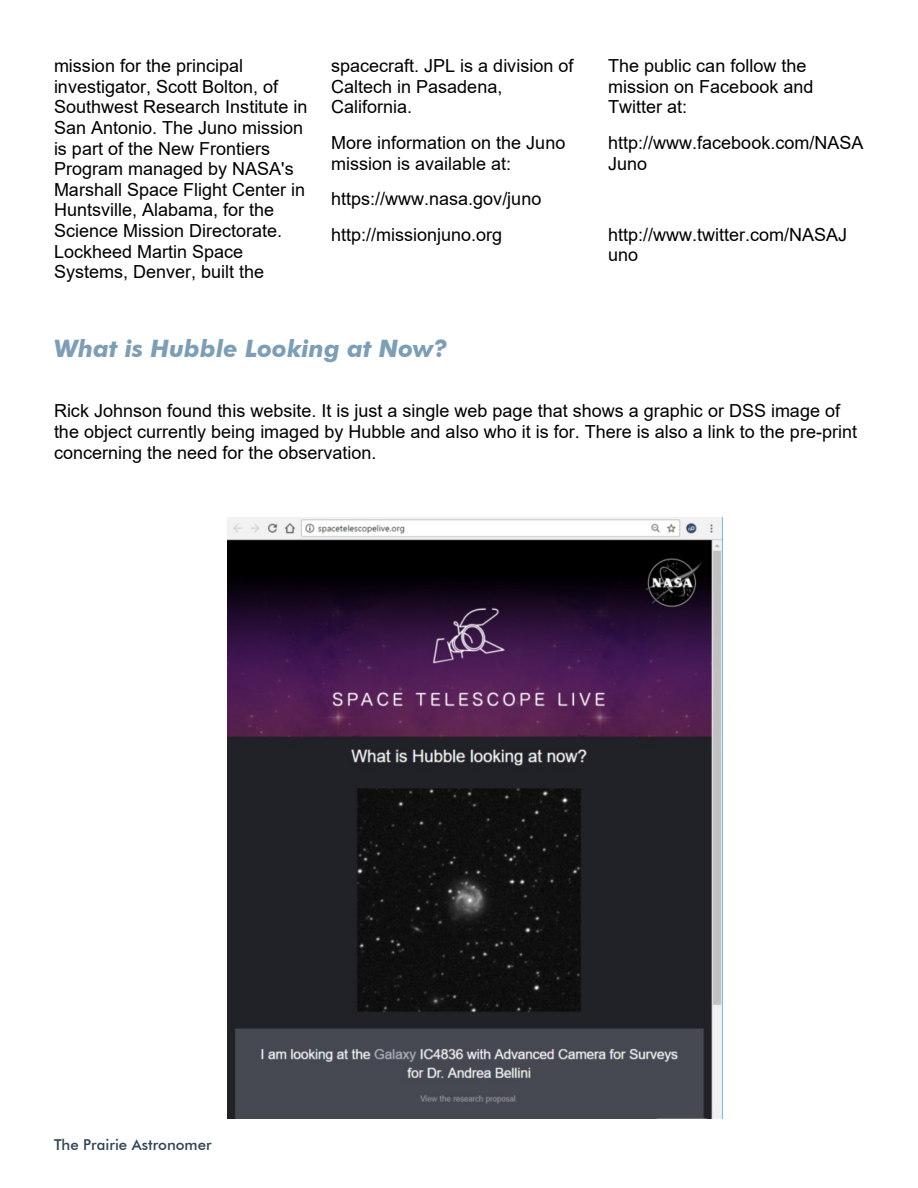
<style>
.page{position:relative;width:918px;height:1188px;background:#fff}
.page>*{position:absolute;margin:0;border:0;box-sizing:border-box;transform-origin:0 0}
.t1{font:italic 700 24px "Futura BT";color:#7c9eb7}
.t2{font:18px/20.7px "Arial";color:#000}
.t3{font:500 15px "Futura BT";color:#2e4556}
</style>
<div class="page">
<img style="left:227px;top:517px;width:496px;height:601px">
<p class="t2" style="left:54px;top:57px;width:255px">mission for the principal investigator, Scott Bolton, of<br>Southwest Research Institute in<br>San Antonio. The Juno mission is part of the New Frontiers<br>Program managed by NASA's<br>Marshall Space Flight Center in<br>Huntsville, Alabama, for the<br>Science Mission Directorate.<br>Lockheed Martin Space<br>Systems, Denver, built the</p>
<p class="t2" style="left:331px;top:57px;width:244px">spacecraft. JPL is a division of<br>Caltech in Pasadena,<br>California.</p>
<p class="t2" style="left:331px;top:134px;width:236px">More information on the Juno mission is available at:</p>
<p class="t2" style="left:331px;top:183px;width:212px;line-height:35.7px">https://www.nasa.gov/juno http://missionjuno.org</p>
<h1 class="t1" style="left:54px;top:339px;width:395px">What is Hubble Looking at Now?</h1>
<p class="t2" style="left:608px;top:57px;width:207px">The public can follow the mission on Facebook and<br>Twitter at:</p>
<p class="t2" style="left:608px;top:134px;width:257px">http://www.facebook.com/NASA<br>Juno</p>
<p class="t2" style="left:608px;top:226px;width:241px">http://www.twitter.com/NASAJ uno</p>
<p class="t2" style="left:54px;top:402px;width:805px">Rick Johnson found this website. It is just a single web page that shows a graphic or DSS image of the object currently being imaged by Hubble and also who it is for. There is also a link to the pre-print concerning the need for the observation.</p>
<p class="t3" style="left:54px;top:1138px;width:159px">The Prairie Astronomer</p>
</div>
